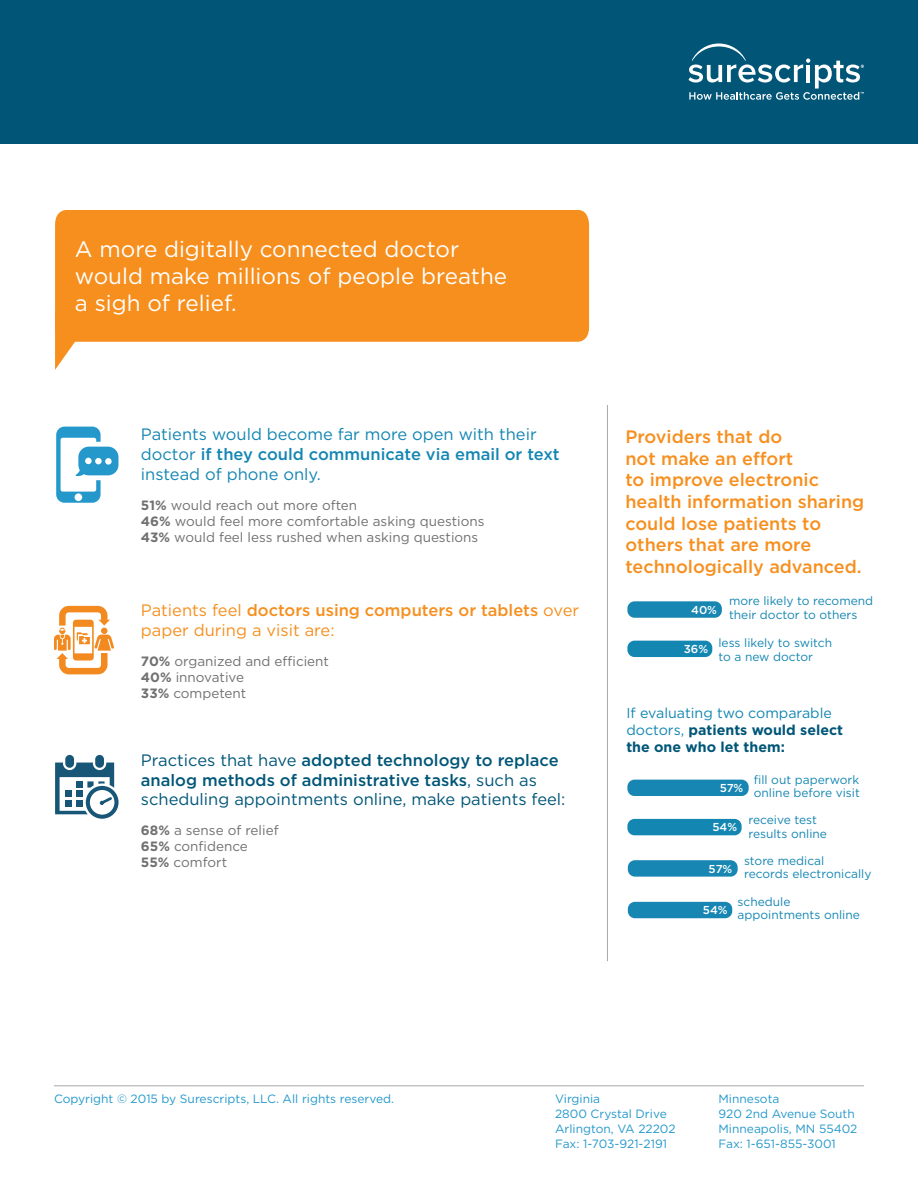
<style>
.page{position:relative;width:918px;height:1188px;background:#fff}
.page>*{position:absolute;margin:0;border:0;box-sizing:border-box;transform-origin:0 0}
.t1{font:22.5px/27px "Gotham";color:#fff}
.t2{font:500 18px/21.6px "Gotham";color:#f68f1e}
.t3{font:16.5px/19.8px "Gotham";color:#015678}
.t4{font:16.5px/19.8px "Gotham";color:#1486b2}
.t5{font:16.5px/19.8px "Gotham";color:#f68f1e}
.t6{font:700 14.25px/17.1px "Gotham";color:#015678}
.t7{font:13.5px/16.2px "Gotham";color:#717072}
.t8{font:12px/13.5px "Gotham";color:#1486b2}
.t9{font:12px "Gotham";color:#2498cb}
.t10{font:500 11.55px "Gotham";color:#fff}
.s1{font-weight:500}
.s2{font-weight:700}
.s3{font-weight:400;color:#1486b2}
</style>
<div class="page">
<div style="left:55px;top:210px;width:534px;height:132px;background:#f68f1e"></div>
<svg style="left:55px;top:312px;width:24px;height:58px"></svg>
<svg style="left:56px;top:427px;width:62px;height:76px"></svg>
<svg style="left:54px;top:606px;width:60px;height:68px"></svg>
<div style="left:65px;top:755px;width:9px;height:13px;background:#175677;border-radius:4px"></div>
<div style="left:95px;top:755px;width:9px;height:13px;background:#175677;border-radius:4px"></div>
<svg style="left:55px;top:763px;width:64px;height:56px"></svg>
<hr style="left:607px;top:405px;width:1px;height:556px;background:#a8a9ad">
<div style="left:0;top:0;width:918px;height:144px;background:#015678"></div>
<svg style="left:689px;top:44px;width:175px;height:56px"></svg>
<div style="left:627px;top:601px;width:95px;height:17px;background:#1886b2;border-radius:7px"></div>
<div style="left:627px;top:641px;width:85px;height:16px;background:#1486b2;border-radius:7px"></div>
<div style="left:627px;top:780px;width:122px;height:16px;background:#1886b2;border-radius:7px"></div>
<div style="left:627px;top:819px;width:115px;height:16px;background:#1486b2;border-radius:7px"></div>
<div style="left:628px;top:860px;width:110px;height:17px;background:#1886b2;border-radius:7px"></div>
<div style="left:628px;top:902px;width:104px;height:16px;background:#1886b2;border-radius:7px"></div>
<hr style="left:54px;top:1085px;width:810px;height:1px;background:#a8a9ad">
<p class="t1" style="left:75px;top:235px;width:434px">A more digitally connected doctor would make millions of people breathe a sigh of relief.</p>
<p class="t4" style="left:141px;top:424px;width:420px">Patients would become far more open with their doctor <span class="s1">if they could communicate via email or text </span>instead of phone only.</p>
<p class="t7" style="left:141px;top:497px;width:218px"><span class="s2">51%</span> would reach out more often</p>
<p class="t7" style="left:141px;top:513px;width:345px"><span class="s2">46%</span> would feel more comfortable asking questions</p>
<p class="t7" style="left:141px;top:529px;width:339px"><span class="s2">43%</span> would feel less rushed when asking questions</p>
<p class="t5" style="left:141px;top:600px;width:440px">Patients feel <span class="s1">doctors using computers or tablets</span> over paper during a visit are:</p>
<p class="t7" style="left:141px;top:653px;width:190px"><span class="s2">70%</span> organized and efficient</p>
<p class="t7" style="left:141px;top:669px;width:105px"><span class="s2">40%</span> innovative</p>
<p class="t7" style="left:141px;top:685px;width:107px"><span class="s2">33%</span> competent</p>
<p class="t3" style="left:141px;top:750px;width:426px">Practices that have <span class="s1">adopted technology to replace analog methods of administrative tasks</span>, such as scheduling appointments online, make patients feel:</p>
<p class="t7" style="left:141px;top:822px;width:139px"><span class="s2">68%</span> a sense of relief<br><span class="s2">65%</span> confidence</p>
<p class="t7" style="left:141px;top:854px;width:88px"><span class="s2">55%</span> comfort</p>
<p class="t2" style="left:625px;top:426px;width:240px">Providers that do<br>not make an effort<br>to improve electronic health information sharing could lose patients to others that are more technologically advanced.</p>
<p class="t8" style="left:729px;top:594px;width:146px">more likely to recomend their doctor to others</p>
<p class="t8" style="left:718px;top:636px;width:115px">less likely to switch to a new doctor</p>
<p class="t10" style="left:691px;top:602px;width:27px">40%</p>
<p class="t10" style="left:684px;top:641px;width:26px">36%</p>
<p class="t6" style="left:626px;top:704px;width:218px"><span class="s3">If evaluating two comparable doctors,</span> patients would select the one who let them:</p>
<p class="t8" style="left:754px;top:772px;width:108px">fill out paperwork online before visit</p>
<p class="t8" style="left:748px;top:813px;width:80px">receive test results online</p>
<p class="t8" style="left:744px;top:853px;width:129px">store medical records electronically</p>
<p class="t8" style="left:738px;top:894px;width:124px">schedule appointments online</p>
<p class="t10" style="left:720px;top:781px;width:25px">57%</p>
<p class="t10" style="left:712px;top:820px;width:26px">54%</p>
<p class="t10" style="left:709px;top:861px;width:25px">57%</p>
<p class="t10" style="left:703px;top:903px;width:26px">54%</p>
<p class="t9" style="left:54px;top:1091px;width:342px">Copyright © 2015 by Surescripts, LLC. All rights reserved.</p>
<p class="t9" style="left:555px;top:1091px;width:47px">Virginia</p>
<p class="t9" style="left:555px;top:1106px;width:113px">2800 Crystal Drive</p>
<p class="t9" style="left:555px;top:1121px;width:122px">Arlington, VA 22202</p>
<p class="t9" style="left:555px;top:1136px;width:113px">Fax: 1-703-921-2191</p>
<p class="t9" style="left:719px;top:1091px;width:62px">Minnesota</p>
<p class="t9" style="left:719px;top:1106px;width:138px">920 2nd Avenue South</p>
<p class="t9" style="left:719px;top:1121px;width:140px">Minneapolis, MN 55402</p>
<p class="t9" style="left:719px;top:1136px;width:119px">Fax: 1-651-855-3001</p>
</div>
